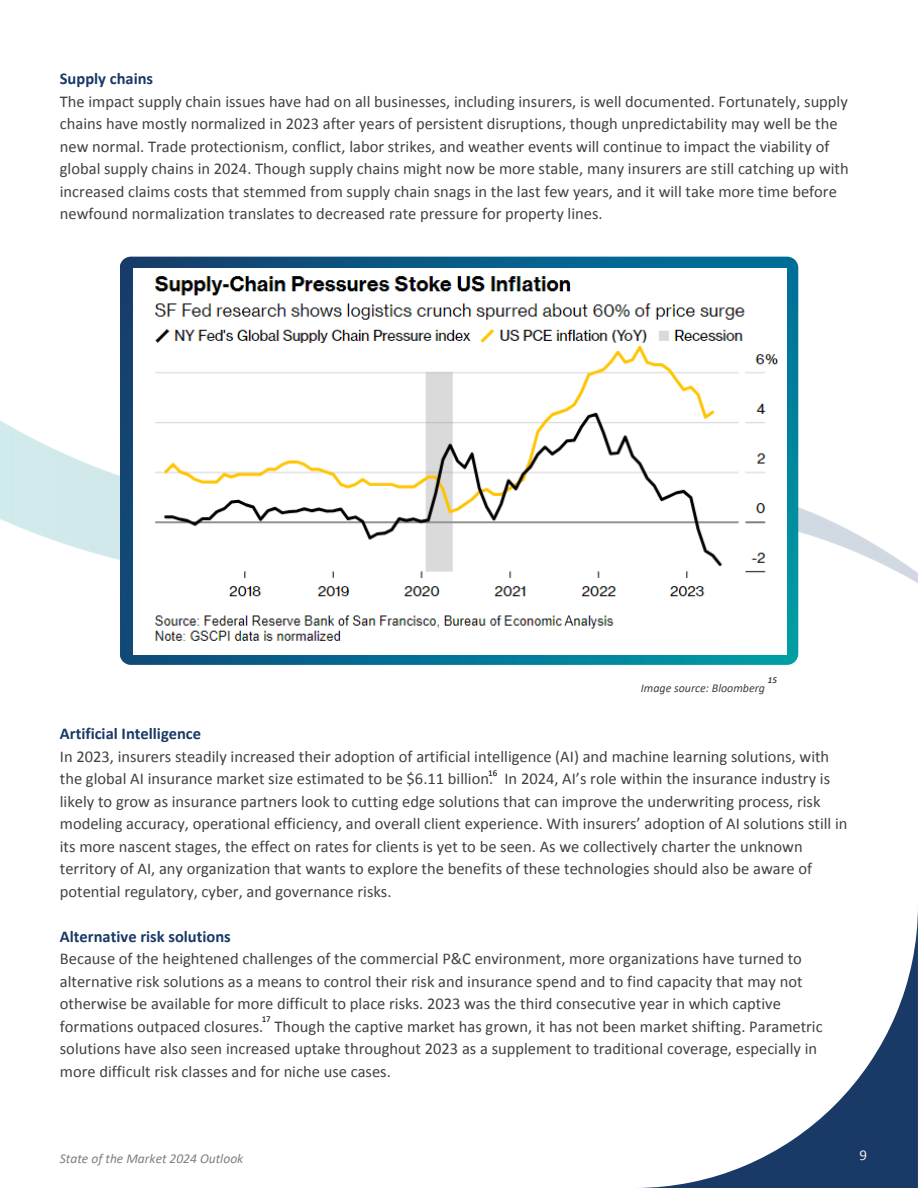
<style>
.page{position:relative;width:918px;height:1188px;background:#fff}
.page>*{position:absolute;margin:0;border:0;box-sizing:border-box;transform-origin:0 0}
.t1{font:16.5px/22.5px "Calibri";color:#404141}
.t2{font:15px "Calibri";color:#eee}
.t3{font:italic 13.5px "Calibri";color:#7f7f7f}
.t4{font:italic 12px "Calibri";color:#404141}
.t5{font:9px "Calibri";color:#000}
.t6{font:italic 9px "Calibri";color:#000}
.s1{font-weight:700;color:#193967}
</style>
<div class="page">
<svg style="left:640px;top:910px;width:278px;height:278px"></svg>
<img style="left:0;top:288px;width:918px;height:312px">
<svg style="left:120px;top:257px;width:678px;height:408px;background:#12658a"></svg>
<img style="left:133px;top:268px;width:654px;height:386px">
<p class="t1" style="left:60px;top:69px;width:790px"><span class="s1">Supply chains<br></span>The impact supply chain issues have had on all businesses, including insurers, is well documented. Fortunately, supply chains have mostly normalized in 2023 after years of persistent disruptions, though unpredictability may well be the new normal. Trade protectionism, conflict, labor strikes, and weather events will continue to impact the viability of global supply chains in 2024. Though supply chains might now be more stable, many insurers are still catching up with increased claims costs that stemmed from supply chain snags in the last few years, and it will take more time before newfound normalization translates to decreased rate pressure for property lines.</p>
<p class="t6" style="left:768px;top:676px;width:11px">15</p>
<p class="t4" style="left:641px;top:683px;width:126px">Image source: Bloomberg</p>
<p class="t1" style="left:60px;top:724px;width:789px"><span class="s1">Artificial Intelligence<br></span>In 2023, insurers steadily increased their adoption of artificial intelligence (AI) and machine learning solutions, with the global AI insurance market size estimated to be $6.11 billion. In 2024, AI’s role within the insurance industry is likely to grow as insurance partners look to cutting edge solutions that can improve the underwriting process, risk modeling accuracy, operational efficiency, and overall client experience. With insurers’ adoption of AI solutions still in its more nascent stages, the effect on rates for clients is yet to be seen. As we collectively charter the unknown territory of AI, any organization that wants to explore the benefits of these technologies should also be aware of potential regulatory, cyber, and governance risks.</p>
<h1 class="t1" style="left:60px;top:926px;width:764px"><span class="s1">Alternative risk solutions<br></span>Because of the heightened challenges of the commercial P&amp;C environment, more organizations have turned to alternative risk solutions as a means to control their risk and insurance spend and to find capacity that may not otherwise be available for more difficult to place risks. 2023 was the third consecutive year in which captive formations outpaced closures. Though the captive market has grown, it has not been market shifting. Parametric solutions have also seen increased uptake throughout 2023 as a supplement to traditional coverage, especially in more difficult risk classes and for niche use cases.</h1>
<h1 class="t5" style="left:488px;top:769px;width:11px">16</h1>
<p class="t5" style="left:262px;top:1015px;width:11px">17</p>
<p class="t3" style="left:60px;top:1152px;width:185px">State of the Market 2024 Outlook</p>
<p class="t2" style="left:859px;top:1149px;width:9px">9</p>
</div>
